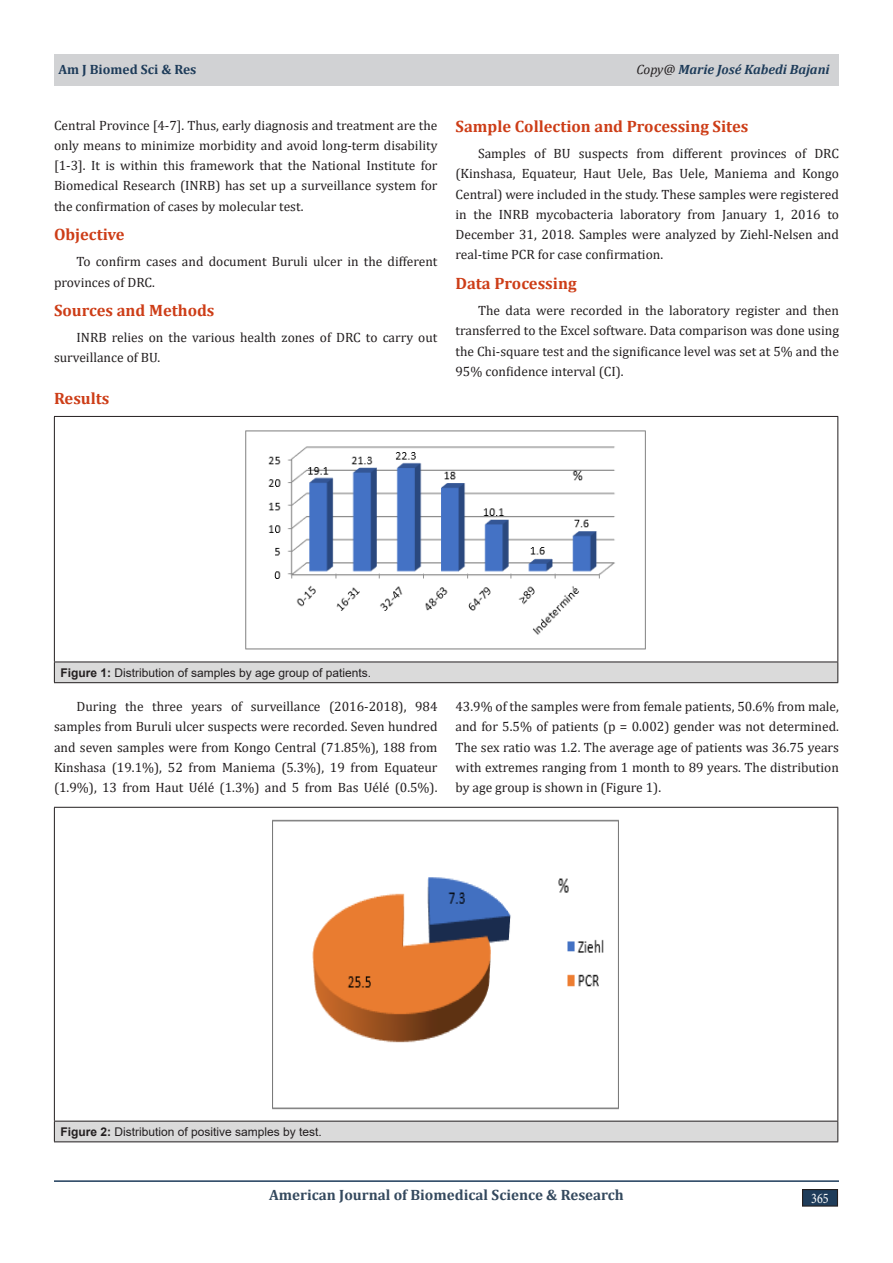
<style>
.page{position:relative;width:893px;height:1263px;background:#fff}
.page>*{position:absolute;margin:0;border:0;box-sizing:border-box;transform-origin:0 0}
.t1{font:700 16.5px "Cambria";color:#cd3d17}
.t2{font:700 15px "Cambria";color:#34495e}
.t3{font:14.7px "Minion Pro";color:#fff;scale:.83 1}
.t4{font:13.5px/20.2px "Cambria";color:#231f20;text-align:justify}
.t5{font:italic 700 13.5px "Cambria";color:#1e3c5a}
.t6{font:700 13.5px "Cambria";color:#1e3c5a}
.t7{font:12px "Arial";color:#231f20}
.s1{font-weight:400;color:#231f20}
.s2{font-weight:700}
</style>
<div class="page">
<hr style="left:54px;top:1180px;width:785px;height:2px;background:#1e3c5a">
<div style="left:54px;top:54px;width:785px;height:31px;background:#d1d2d4"></div>
<div style="left:802px;top:1189px;width:35px;height:17px;background:#1e3c5a"></div>
<div style="left:802px;top:1189px;width:36px;height:17px;border:1px solid #231f20"></div>
<div style="left:54px;top:662px;width:784px;height:21px;background:#dadada"></div>
<hr style="left:54px;top:416px;width:784px;height:1px;background:#231f20">
<hr style="left:54px;top:417px;width:1px;height:245px;background:#231f20">
<hr style="left:837px;top:417px;width:1px;height:245px;background:#231f20">
<hr style="left:54px;top:662px;width:784px;height:1px;background:#231f20">
<svg style="left:54px;top:662px;width:1px;height:20px"></svg>
<svg style="left:837px;top:662px;width:1px;height:20px"></svg>
<hr style="left:54px;top:682px;width:784px;height:1px;background:#231f20">
<img style="left:245px;top:430px;width:401px;height:220px">
<div style="left:54px;top:1121px;width:784px;height:21px;background:#dadada"></div>
<hr style="left:54px;top:807px;width:784px;height:1px;background:#231f20">
<hr style="left:54px;top:808px;width:1px;height:313px;background:#231f20">
<hr style="left:837px;top:808px;width:1px;height:313px;background:#231f20">
<hr style="left:54px;top:1121px;width:784px;height:1px;background:#231f20">
<svg style="left:54px;top:1121px;width:1px;height:20px"></svg>
<svg style="left:837px;top:1121px;width:1px;height:20px"></svg>
<hr style="left:54px;top:1141px;width:784px;height:1px;background:#231f20">
<img style="left:272px;top:819px;width:347px;height:291px">
<p class="t6" style="left:58px;top:59px;width:139px">Am J Biomed Sci &amp; Res</p>
<p class="t5" style="left:636px;top:59px;width:195px"><span class="s1">Copy@</span> Marie José Kabedi Bajani</p>
<p class="t4" style="left:54px;top:115px;width:385px">Central Province [4-7]. Thus, early diagnosis and treatment are the only means to minimize morbidity and avoid long-term disability [1-3]. It is within this framework that the National Institute for Biomedical Research (INRB) has set up a surveillance system for the confirmation of cases by molecular test.</p>
<p class="t1" style="left:54px;top:223px;width:72px">Objective</p>
<p class="t4" style="left:54px;top:251px;width:385px;text-indent:22px">To confirm cases and document Buruli ulcer in the different provinces of DRC.</p>
<p class="t1" style="left:54px;top:299px;width:162px">Sources and Methods</p>
<p class="t4" style="left:54px;top:327px;width:385px;text-indent:22px">INRB relies on the various health zones of DRC to carry out surveillance of BU.</p>
<p class="t1" style="left:54px;top:387px;width:57px">Results</p>
<p class="t1" style="left:455px;top:115px;width:294px">Sample Collection and Processing Sites</p>
<p class="t4" style="left:455px;top:143px;width:385px;text-indent:22px">Samples of BU suspects from different provinces of DRC (Kinshasa, Equateur, Haut Uele, Bas Uele, Maniema and Kongo Central) were included in the study. These samples were registered in the INRB mycobacteria laboratory from January 1, 2016 to December 31, 2018. Samples were analyzed by Ziehl-Nelsen and real-time PCR for case confirmation.</p>
<p class="t1" style="left:455px;top:272px;width:123px">Data Processing</p>
<p class="t4" style="left:455px;top:300px;width:385px;text-indent:22px">The data were recorded in the laboratory register and then transferred to the Excel software. Data comparison was done using the Chi-square test and the significance level was set at 5% and the 95% confidence interval (CI).</p>
<p class="t7" style="left:60px;top:664px;width:312px"><span class="s2">Figure 1:</span> Distribution of samples by age group of patients.</p>
<p class="t4" style="left:54px;top:696px;width:385px;text-indent:22px">During the three years of surveillance (2016-2018), 984 samples from Buruli ulcer suspects were recorded. Seven hundred and seven samples were from Kongo Central (71.85%), 188 from Kinshasa (19.1%), 52 from Maniema (5.3%), 19 from Equateur (1.9%), 13 from Haut Uélé (1.3%) and 5 from Bas Uélé (0.5%).</p>
<p class="t4" style="left:455px;top:696px;width:385px">43.9% of the samples were from female patients, 50.6% from male, and for 5.5% of patients (p = 0.002) gender was not determined.<br>The sex ratio was 1.2. The average age of patients was 36.75 years with extremes ranging from 1 month to 89 years. The distribution by age group is shown in (Figure 1).</p>
<p class="t7" style="left:60px;top:1123px;width:263px"><span class="s2">Figure 2:</span> Distribution of positive samples by test.</p>
<p class="t2" style="left:269px;top:1184px;width:356px">American Journal of Biomedical Science &amp; Research</p>
<p class="t3" style="left:811px;top:1189px;width:23px">365</p>
</div>
